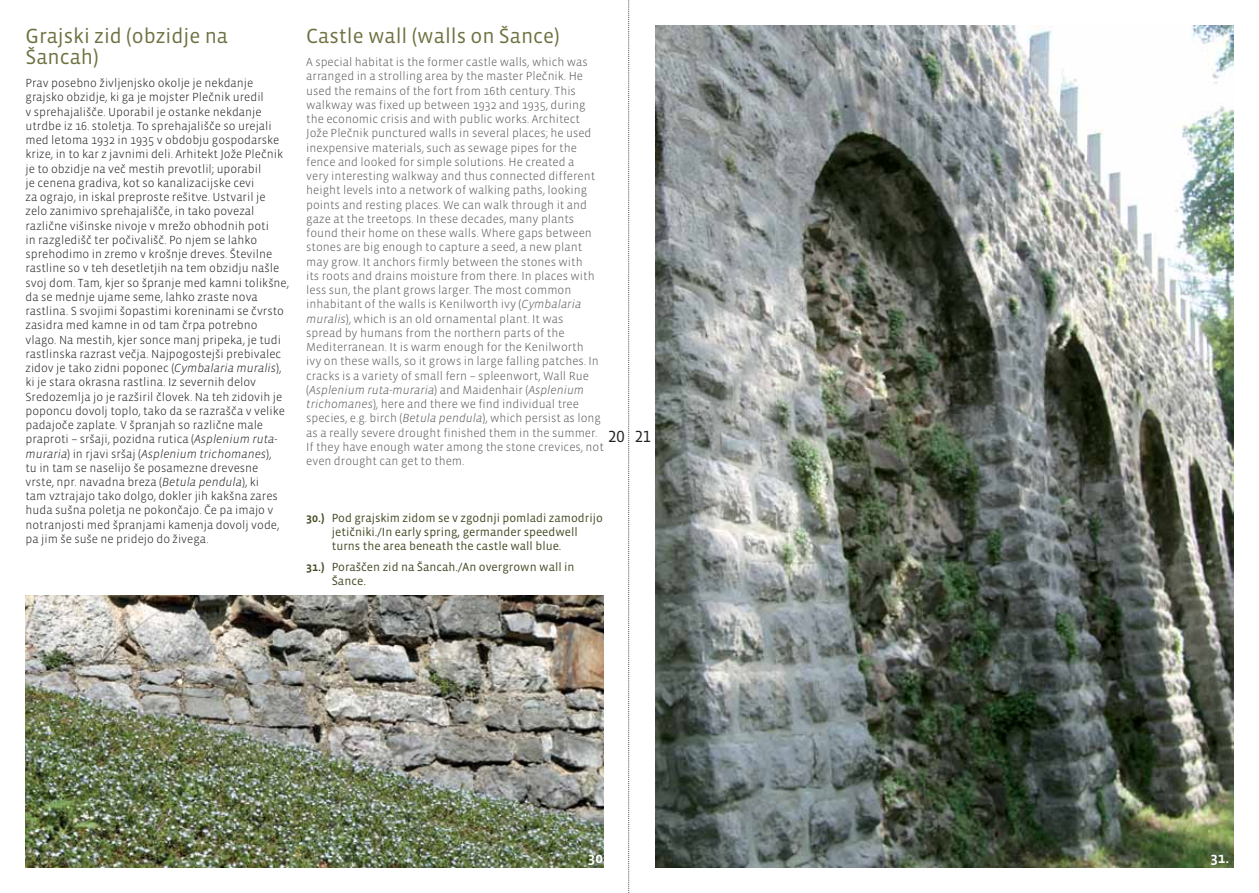
<style>
.page{position:relative;width:1259px;height:893px;background:#fff}
.page>*{position:absolute;margin:0;border:0;box-sizing:border-box;transform-origin:0 0}
.t1{font:21px/21px "Vista Sans OT";color:#6f7141}
.t2{font:16.5px "Vista Sans OT";color:#231f20}
.t3{font:500 15px "Vista Sans OT";color:#fff}
.t4{font:300 12px/14.2px "Vista Sans OT";color:#231f20}
.t5{font:300 12px/14.2px "Vista Sans OT";color:#58595b}
.t6{font:12px/14.2px "Vista Sans OT";color:#454924}
.s1{font-style:italic}
.s2{font-weight:500}
</style>
<div class="page">
<img style="left:655px;top:26px;width:578px;height:841px">
<img style="left:26px;top:595px;width:578px;height:272px">
<svg style="left:628px;top:0;width:2px;height:893px"></svg>
<h1 class="t1" style="left:26px;top:26px;width:204px">Grajski zid (obzidje na<br>Šancah)</h1>
<p class="t4" style="left:26px;top:76px;width:265px">Prav posebno življenjsko okolje je nekdanje grajsko obzidje, ki ga je mojster Plečnik uredil<br>v sprehajališče. Uporabil je ostanke nekdanje utrdbe iz 16. stoletja. To sprehajališče so urejali med letoma 1932 in 1935 v obdobju gospodarske krize, in to kar z javnimi deli. Arhitekt Jože Plečnik je to obzidje na več mestih prevotlil; uporabil<br>je cenena gradiva, kot so kanalizacijske cevi<br>za ograjo, in iskal preproste rešitve. Ustvaril je zelo zanimivo sprehajališče, in tako povezal različne višinske nivoje v mrežo obhodnih poti<br>in razgledišč ter počivališč. Po njem se lahko sprehodimo in zremo v krošnje dreves. Številne rastline so v teh desetletjih na tem obzidju našle svoj dom. Tam, kjer so špranje med kamni tolikšne, da se mednje ujame seme, lahko zraste nova rastlina. S svojimi šopastimi koreninami se čvrsto zasidra med kamne in od tam črpa potrebno vlago. Na mestih, kjer sonce manj pripeka, je tudi rastlinska razrast večja. Najpogostejši prebivalec zidov je tako zidni poponec (<span class="s1">Cymbalaria muralis</span>), ki je stara okrasna rastlina. Iz severnih delov Sredozemlja jo je razširil človek. Na teh zidovih je poponcu dovolj toplo, tako da se razrašča v velike padajoče zaplate. V špranjah so različne male praproti – sršaji, pozidna rutica (<span class="s1">Asplenium ruta&shy;muraria</span>) in rjavi sršaj (<span class="s1">Asplenium trichomanes</span>),<br>tu in tam se naselijo še posamezne drevesne vrste, npr. navadna breza (<span class="s1">Betula pendula</span>), ki<br>tam vztrajajo tako dolgo, dokler jih kakšna zares huda sušna poletja ne pokončajo. Če pa imajo v notranjosti med špranjami kamenja dovolj vode, pa jim še suše ne pridejo do živega.</p>
<h1 class="t1" style="left:306px;top:26px;width:255px">Castle wall (walls on Šance)</h1>
<p class="t5" style="left:306px;top:55px;width:299px">A special habitat is the former castle walls, which was arranged in a strolling area by the master Plečnik. He used the remains of the fort from 16th century. This walkway was fixed up between 1932 and 1935, during the economic crisis and with public works. Architect Jože Plečnik punctured walls in several places; he used inexpensive materials, such as sewage pipes for the fence and looked for simple solutions. He created a<br>very interesting walkway and thus connected different height levels into a network of walking paths, looking points and resting places. We can walk through it and gaze at the treetops. In these decades, many plants found their home on these walls. Where gaps between stones are big enough to capture a seed, a new plant may grow. It anchors firmly between the stones with<br>its roots and drains moisture from there. In places with less sun, the plant grows larger. The most common inhabitant of the walls is Kenilworth ivy (<span class="s1">Cymbalaria muralis</span>), which is an old ornamental plant. It was<br>spread by humans from the northern parts of the Mediterranean. It is warm enough for the Kenilworth<br>ivy on these walls, so it grows in large falling patches. In cracks is a variety of small fern – spleenwort, Wall Rue (<span class="s1">Asplenium ruta-muraria</span>) and Maidenhair (<span class="s1">Asplenium trichomanes</span>), here and there we find individual tree species, e.g. birch (<span class="s1">Betula pendula</span>), which persist as long as a really severe drought finished them in the summer.<br>If they have enough water among the stone crevices, not even drought can get to them.</p>
<h2 class="t2" style="left:608px;top:428px;width:44px">20 21</h2>
<p class="t6" style="left:332px;top:511px;width:273px;text-indent:-26px"><span class="s2">30.)</span> Pod grajskim zidom se v zgodnji pomladi zamodrijo jetičniki./In early spring, germander speedwell turns the area beneath the castle wall blue.</p>
<p class="t6" style="left:332px;top:560px;width:244px;text-indent:-26px"><span class="s2">31.)</span> Poraščen zid na Šancah./An overgrown wall in<br>Šance.</p>
<p class="t3" style="left:588px;top:850px;width:20px">30.</p>
<p class="t3" style="left:1210px;top:850px;width:20px">31.</p>
</div>
